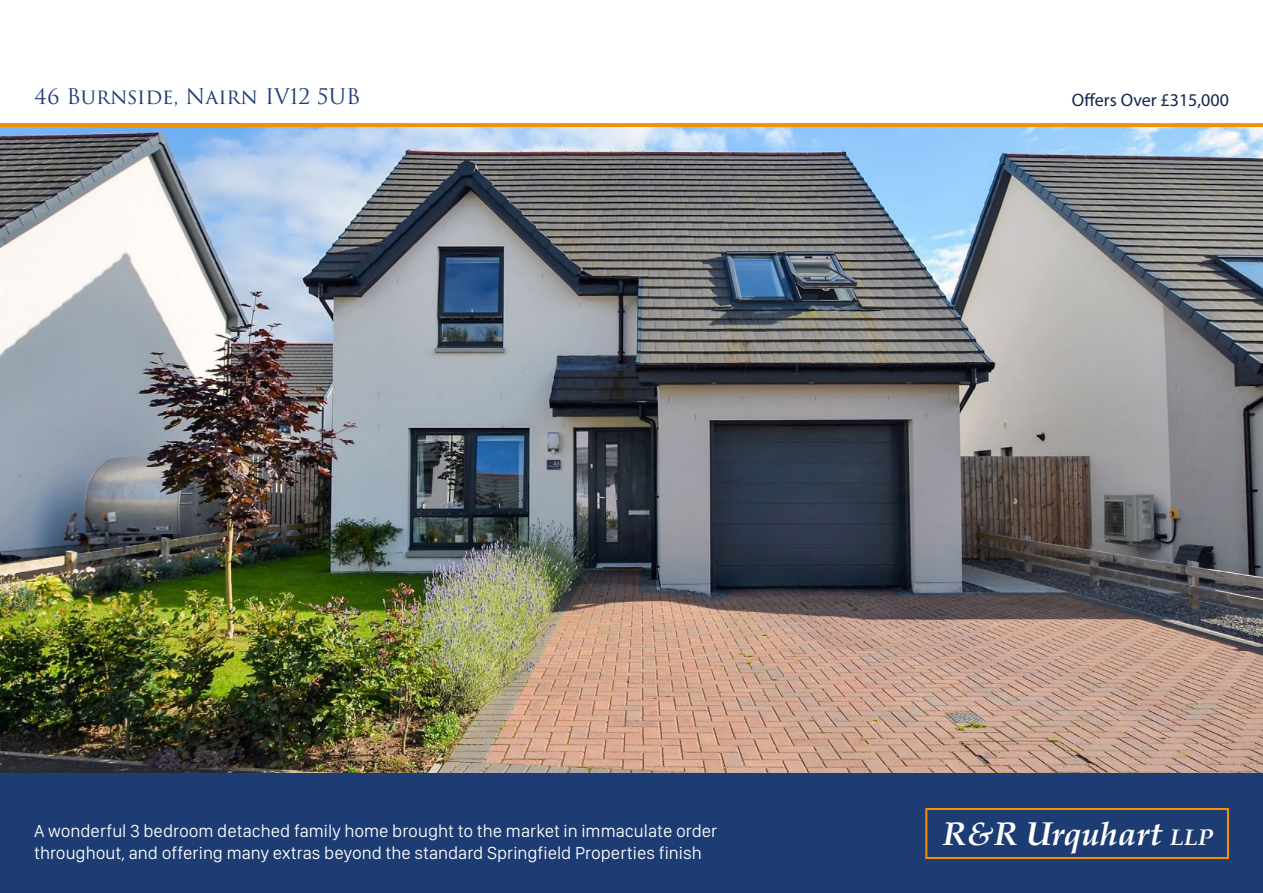
<style>
.page{position:relative;width:1263px;height:893px;background:#fff}
.page>*{position:absolute;margin:0;border:0;box-sizing:border-box;transform-origin:0 0}
.t1{font:italic 700 33px "Palatino";color:#fff}
.t2{font:21px "Trajan Pro 3";color:#1e3c74}
.t3{font:300 18px/21.6px "SF Compact Display";color:#fff}
.t4{font:18px "Myriad Pro";color:#12284b}
.s1{font-size:22.95px}
</style>
<div class="page">
<img style="left:0;top:127px;width:1263px;height:647px">
<hr style="left:0;top:124px;width:1263px;height:3px;background:#f39200">
<div style="left:0;top:774px;width:1263px;height:119px;background:#1e3c74"></div>
<div style="left:925px;top:808px;width:304px;height:51px;border:2px solid #f39200"></div>
<p class="t2" style="left:34px;top:82px;width:328px">46 Burnside, Nairn IV12 5UB</p>
<p class="t4" style="left:1072px;top:89px;width:159px">Offers Over £315,000</p>
<p class="t3" style="left:34px;top:820px;width:685px">A wonderful 3 bedroom detached family home brought to the market in immaculate order throughout, and offering many extras beyond the standard Springfield Properties finish</p>
<h1 class="t1" style="left:942px;top:806px;width:272px">R&amp;R Urquhart <span class="s1">LLP</span></h1>
</div>
